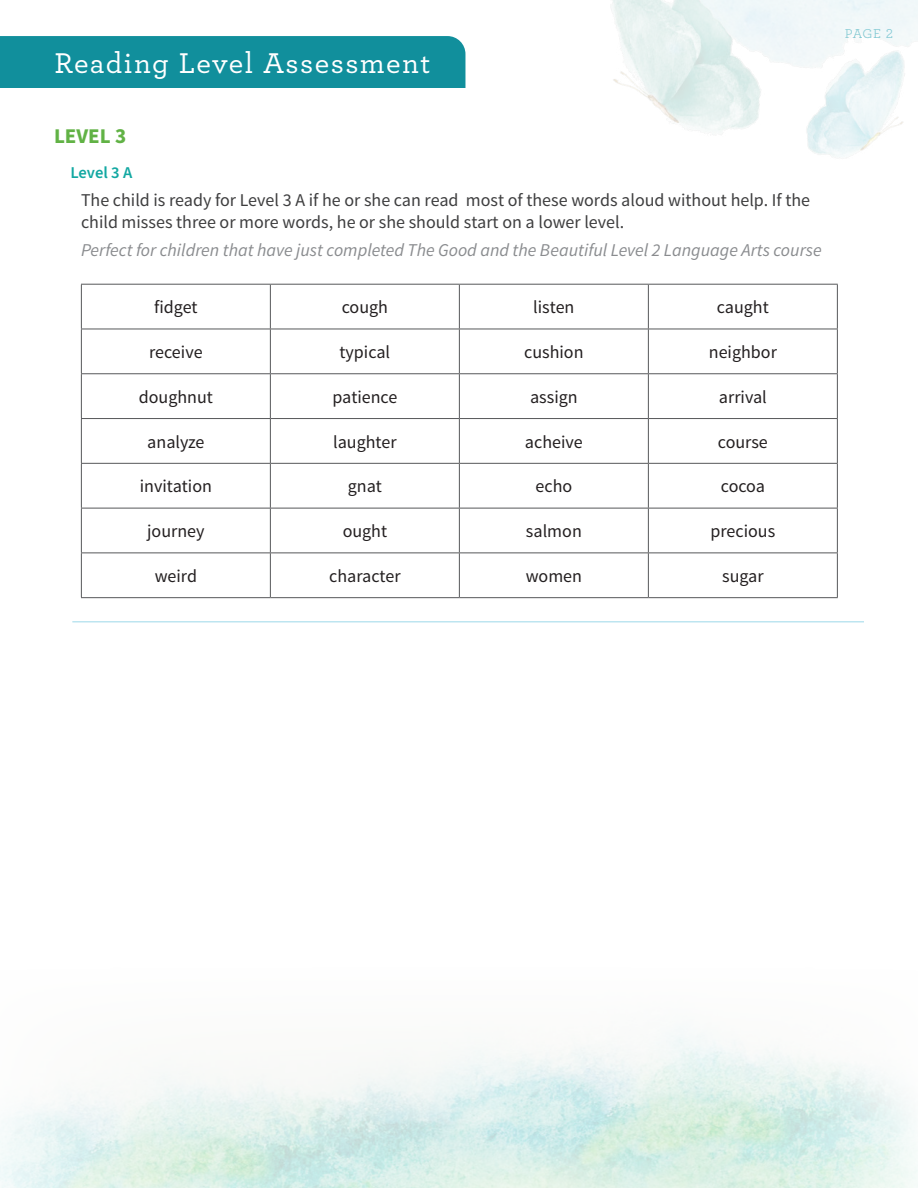
<style>
.page{position:relative;width:918px;height:1188px;background:#fff}
.page>*{position:absolute;margin:0;border:0;box-sizing:border-box;transform-origin:0 0}
.t1{font:500 30px "Archer";letter-spacing:.045em;color:#fff}
.t2{font:700 21px "Source Sans Pro";color:#61b245}
.t3{font:18px "Source Sans Pro";color:#231f20}
.t4{font:18px/21.6px "Source Sans Pro";color:#3e3e3f}
.t5{font:italic 18px "Source Sans Pro";color:#8a8c8f}
.t6{font:600 16.5px "Source Sans Pro";letter-spacing:-.005em;color:#12a8a2}
.t7{font:13.5px "Archer";color:#75c5d0}
</style>
<div class="page">
<div style="left:0;top:36px;width:465px;height:52px;background:#118f9c"></div>
<img style="left:0;top:1031px;width:918px;height:157px">
<hr style="left:72px;top:621px;width:792px;height:1px;background:#bde5f0">
<hr style="left:81px;top:284px;width:189px;height:1px;background:#57585a">
<hr style="left:81px;top:285px;width:1px;height:44px;background:#57585a">
<hr style="left:270px;top:284px;width:189px;height:1px;background:#57585a">
<hr style="left:270px;top:285px;width:1px;height:44px;background:#57585a">
<hr style="left:459px;top:284px;width:189px;height:1px;background:#57585a">
<hr style="left:459px;top:285px;width:1px;height:44px;background:#57585a">
<hr style="left:648px;top:284px;width:190px;height:1px;background:#57585a">
<hr style="left:648px;top:285px;width:1px;height:44px;background:#57585a">
<hr style="left:837px;top:285px;width:1px;height:44px;background:#57585a">
<hr style="left:81px;top:329px;width:189px;height:1px;background:#57585a">
<hr style="left:81px;top:329px;width:1px;height:44px;background:#57585a">
<hr style="left:270px;top:329px;width:189px;height:1px;background:#57585a">
<hr style="left:270px;top:329px;width:1px;height:44px;background:#57585a">
<hr style="left:459px;top:329px;width:189px;height:1px;background:#57585a">
<hr style="left:459px;top:329px;width:1px;height:44px;background:#57585a">
<hr style="left:648px;top:329px;width:190px;height:1px;background:#57585a">
<hr style="left:648px;top:329px;width:1px;height:44px;background:#57585a">
<hr style="left:837px;top:329px;width:1px;height:44px;background:#57585a">
<hr style="left:81px;top:373px;width:189px;height:1px;background:#57585a">
<hr style="left:81px;top:374px;width:1px;height:44px;background:#57585a">
<hr style="left:270px;top:373px;width:189px;height:1px;background:#57585a">
<hr style="left:270px;top:374px;width:1px;height:44px;background:#57585a">
<hr style="left:459px;top:373px;width:189px;height:1px;background:#57585a">
<hr style="left:459px;top:374px;width:1px;height:44px;background:#57585a">
<hr style="left:648px;top:373px;width:190px;height:1px;background:#57585a">
<hr style="left:648px;top:374px;width:1px;height:44px;background:#57585a">
<hr style="left:837px;top:374px;width:1px;height:44px;background:#57585a">
<hr style="left:81px;top:418px;width:189px;height:1px;background:#57585a">
<hr style="left:81px;top:419px;width:1px;height:44px;background:#57585a">
<hr style="left:270px;top:418px;width:189px;height:1px;background:#57585a">
<hr style="left:270px;top:419px;width:1px;height:44px;background:#57585a">
<hr style="left:459px;top:418px;width:189px;height:1px;background:#57585a">
<hr style="left:459px;top:419px;width:1px;height:44px;background:#57585a">
<hr style="left:648px;top:418px;width:190px;height:1px;background:#57585a">
<hr style="left:648px;top:419px;width:1px;height:44px;background:#57585a">
<hr style="left:837px;top:419px;width:1px;height:44px;background:#57585a">
<hr style="left:81px;top:463px;width:189px;height:1px;background:#57585a">
<hr style="left:81px;top:464px;width:1px;height:44px;background:#57585a">
<hr style="left:270px;top:463px;width:189px;height:1px;background:#57585a">
<hr style="left:270px;top:464px;width:1px;height:44px;background:#57585a">
<hr style="left:459px;top:463px;width:189px;height:1px;background:#57585a">
<hr style="left:459px;top:464px;width:1px;height:44px;background:#57585a">
<hr style="left:648px;top:463px;width:190px;height:1px;background:#57585a">
<hr style="left:648px;top:464px;width:1px;height:44px;background:#57585a">
<hr style="left:837px;top:464px;width:1px;height:44px;background:#57585a">
<hr style="left:81px;top:508px;width:189px;height:1px;background:#57585a">
<hr style="left:81px;top:508px;width:1px;height:45px;background:#57585a">
<hr style="left:270px;top:508px;width:189px;height:1px;background:#57585a">
<hr style="left:270px;top:508px;width:1px;height:45px;background:#57585a">
<hr style="left:459px;top:508px;width:189px;height:1px;background:#57585a">
<hr style="left:459px;top:508px;width:1px;height:45px;background:#57585a">
<hr style="left:648px;top:508px;width:190px;height:1px;background:#57585a">
<hr style="left:648px;top:508px;width:1px;height:45px;background:#57585a">
<hr style="left:837px;top:508px;width:1px;height:45px;background:#57585a">
<hr style="left:81px;top:553px;width:189px;height:1px;background:#57585a">
<hr style="left:81px;top:553px;width:1px;height:44px;background:#57585a">
<hr style="left:270px;top:553px;width:189px;height:1px;background:#57585a">
<hr style="left:270px;top:553px;width:1px;height:44px;background:#57585a">
<hr style="left:459px;top:553px;width:189px;height:1px;background:#57585a">
<hr style="left:459px;top:553px;width:1px;height:44px;background:#57585a">
<hr style="left:648px;top:553px;width:190px;height:1px;background:#57585a">
<hr style="left:648px;top:553px;width:1px;height:44px;background:#57585a">
<hr style="left:837px;top:553px;width:1px;height:44px;background:#57585a">
<hr style="left:81px;top:597px;width:189px;height:1px;background:#57585a">
<hr style="left:270px;top:597px;width:189px;height:1px;background:#57585a">
<hr style="left:459px;top:597px;width:189px;height:1px;background:#57585a">
<hr style="left:648px;top:597px;width:190px;height:1px;background:#57585a">
<img style="left:611px;top:0;width:307px;height:158px">
<h1 class="t1" style="left:55px;top:49px;width:378px">Reading Level Assessment</h1>
<p class="t2" style="left:54px;top:129px;width:74px">LEVEL 3</p>
<p class="t6" style="left:70px;top:163px;width:63px">Level 3 A</p>
<p class="t4" style="left:81px;top:191px;width:731px">The child is ready for Level 3 A if he or she can read most of these words aloud without help. If the child misses three or more words, he or she should start on a lower level.</p>
<p class="t5" style="left:81px;top:243px;width:742px">Perfect for children that have just completed The Good and the Beautiful Level 2 Language Arts course</p>
<p class="t3" style="left:154px;top:300px;width:45px">fidget</p>
<p class="t3" style="left:342px;top:300px;width:48px">cough</p>
<p class="t3" style="left:533px;top:300px;width:43px">listen</p>
<p class="t3" style="left:717px;top:300px;width:53px">caught</p>
<p class="t3" style="left:149px;top:345px;width:55px">receive</p>
<p class="t3" style="left:340px;top:345px;width:52px">typical</p>
<p class="t3" style="left:524px;top:345px;width:61px">cushion</p>
<p class="t3" style="left:709px;top:345px;width:70px">neighbor</p>
<p class="t3" style="left:139px;top:390px;width:76px">doughnut</p>
<p class="t3" style="left:332px;top:390px;width:66px">patience</p>
<p class="t3" style="left:530px;top:390px;width:49px">assign</p>
<p class="t3" style="left:719px;top:390px;width:49px">arrival</p>
<p class="t3" style="left:147px;top:435px;width:59px">analyze</p>
<p class="t3" style="left:333px;top:435px;width:65px">laughter</p>
<p class="t3" style="left:525px;top:435px;width:59px">acheive</p>
<p class="t3" style="left:718px;top:435px;width:51px">course</p>
<p class="t3" style="left:140px;top:479px;width:74px">invitation</p>
<p class="t3" style="left:348px;top:479px;width:36px">gnat</p>
<p class="t3" style="left:536px;top:479px;width:38px">echo</p>
<p class="t3" style="left:721px;top:479px;width:46px">cocoa</p>
<p class="t3" style="left:147px;top:524px;width:59px">journey</p>
<p class="t3" style="left:343px;top:524px;width:46px">ought</p>
<p class="t3" style="left:526px;top:524px;width:57px">salmon</p>
<p class="t3" style="left:711px;top:524px;width:66px">precious</p>
<p class="t3" style="left:155px;top:569px;width:44px">weird</p>
<p class="t3" style="left:329px;top:569px;width:73px">character</p>
<p class="t3" style="left:526px;top:569px;width:58px">women</p>
<p class="t3" style="left:722px;top:569px;width:43px">sugar</p>
<p class="t7" style="left:845px;top:27px;width:50px">PAGE 2</p>
</div>
